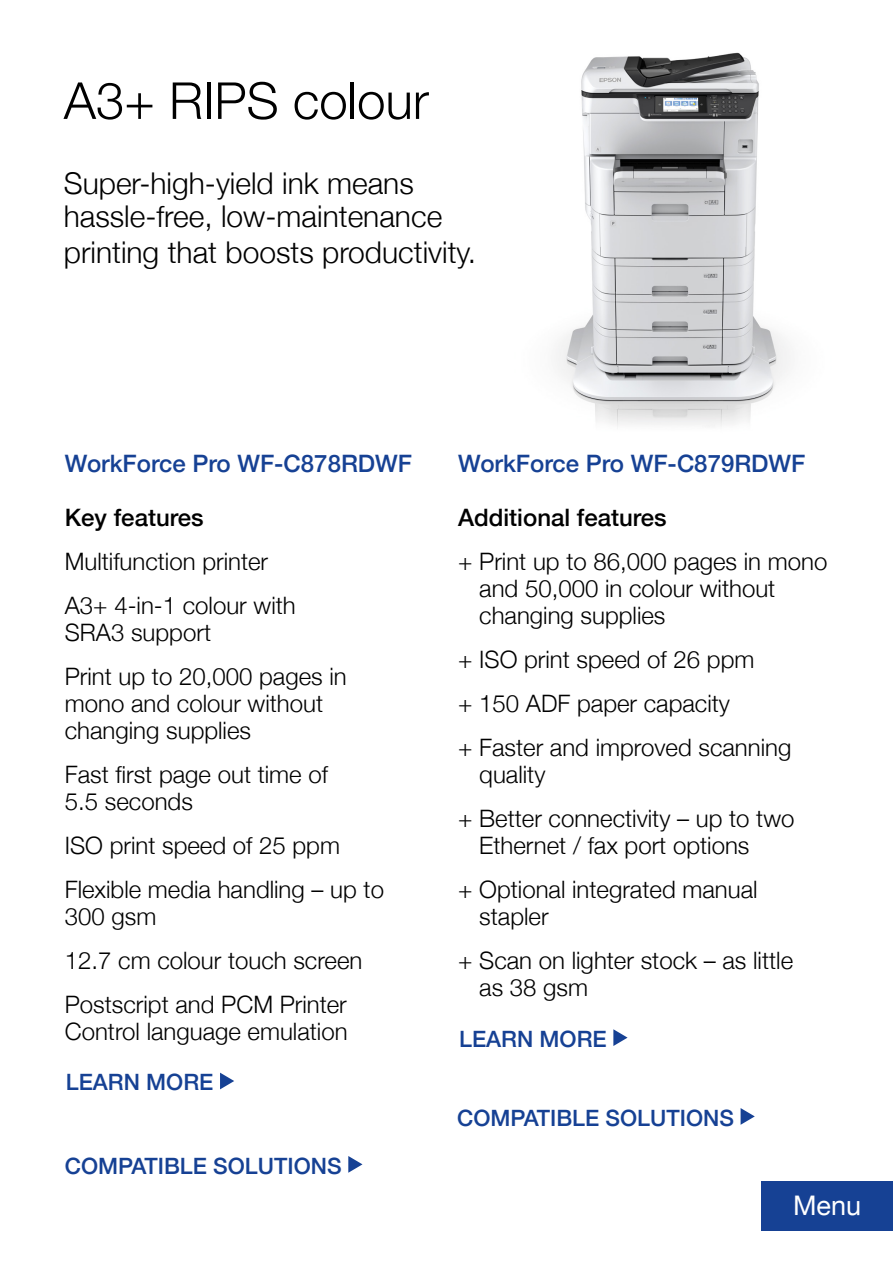
<style>
.page{position:relative;width:893px;height:1263px;background:#fff}
.page>*{position:absolute;margin:0;border:0;box-sizing:border-box;transform-origin:0 0}
.t1{font:300 51px "Helvetica Neue";color:#000}
.t2{font:300 30px/33px "Helvetica Neue";color:#000}
.t3{font:27px "Helvetica Neue";color:#fff}
.t4{font:300 24px/44px "Helvetica Neue";color:#000}
.t5{font:500 24px "Helvetica Neue";color:#164194}
.t6{font:500 24px "Helvetica Neue";color:#000}
.t7{font:500 22.5px "Helvetica Neue";color:#164194}
</style>
<div class="page">
<img style="left:556px;top:52px;width:234px;height:375px">
<svg style="left:220px;top:1073px;width:14px;height:16px"></svg>
<svg style="left:613px;top:1029px;width:15px;height:17px"></svg>
<div style="left:761px;top:1181px;width:132px;height:50px;background:#164194"></div>
<svg style="left:741px;top:1108px;width:14px;height:17px"></svg>
<svg style="left:348px;top:1156px;width:14px;height:17px"></svg>
<h1 class="t1" style="left:64px;top:60px;width:367px">A3+ RIPS colour</h1>
<p class="t2" style="left:64px;top:165px;width:380px">Super-high-yield ink means hassle-free, low-maintenance</p>
<p class="t2" style="left:64px;top:234px;width:414px">printing that boosts productivity.</p>
<p class="t5" style="left:65px;top:444px;width:349px">WorkForce Pro WF-C878RDWF</p>
<p class="t6" style="left:65px;top:498px;width:140px">Key features</p>
<p class="t4" style="left:65px;top:538px;width:232px">Multifunction printer<br>A3+ 4-in-1 colour with</p>
<p class="t4" style="left:65px;top:609px;width:283px">SRA3 support<br>Print up to 20,000 pages in</p>
<p class="t4" style="left:65px;top:688px;width:260px;line-height:27px">mono and colour without changing supplies</p>
<p class="t4" style="left:65px;top:759px;width:265px;line-height:27px">Fast first page out time of<br>5.5 seconds</p>
<p class="t4" style="left:65px;top:822px;width:321px">ISO print speed of 25 ppm<br>Flexible media handling – up to</p>
<p class="t4" style="left:65px;top:893px;width:299px">300 gsm<br>12.7 cm colour touch screen<br>Postscript and PCM Printer</p>
<p class="t4" style="left:65px;top:1008px;width:284px">Control language emulation</p>
<p class="t7" style="left:66px;top:1064px;width:149px">LEARN MORE</p>
<p class="t7" style="left:65px;top:1148px;width:278px">COMPATIBLE SOLUTIONS</p>
<p class="t5" style="left:458px;top:444px;width:349px">WorkForce Pro WF-C879RDWF</p>
<p class="t6" style="left:458px;top:498px;width:210px">Additional features</p>
<p class="t4" style="left:479px;top:546px;width:350px;line-height:27px;text-indent:-21px">+ Print up to 86,000 pages in mono and 50,000 in colour without changing supplies</p>
<p class="t4" style="left:458px;top:636px;width:335px">+ ISO print speed of 26 ppm<br>+ 150 ADF paper capacity<br>+ Faster and improved scanning</p>
<p class="t4" style="left:458px;top:751px;width:338px;text-indent:21px">quality<br>+ Better connectivity – up to two</p>
<p class="t4" style="left:458px;top:822px;width:301px;text-align:center">Ethernet / fax port options<br>+ Optional integrated manual</p>
<p class="t4" style="left:458px;top:893px;width:336px;text-indent:21px">stapler<br>+ Scan on lighter stock – as little</p>
<p class="t4" style="left:479px;top:964px;width:110px">as 38 gsm</p>
<p class="t7" style="left:459px;top:1021px;width:149px">LEARN MORE</p>
<p class="t7" style="left:457px;top:1100px;width:278px">COMPATIBLE SOLUTIONS</p>
<p class="t3" style="left:793px;top:1186px;width:70px">Menu</p>
</div>
